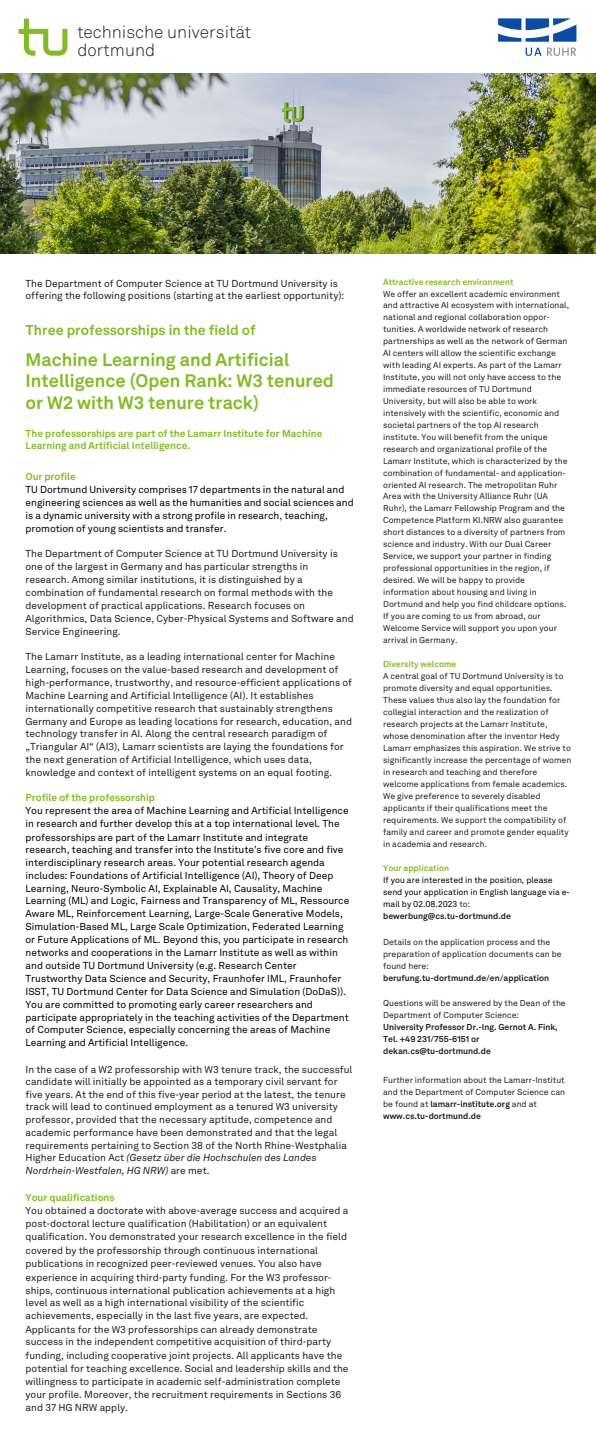
<style>
.page{position:relative;width:596px;height:1438px;background:#fff}
.page>*{position:absolute;margin:0;border:0;box-sizing:border-box;transform-origin:0 0}
.t1{font:700 18px/21.6px "Akkurat LL";color:#82bb27}
.t2{font:300 17.2px/18px "Akkurat";color:#231f20}
.t3{font:700 14px "Akkurat LL";color:#82bb27}
.t4{font:10px/13.1px "Akkurat LL";color:#231f20}
.t5{font:10px/12.9px "Akkurat LL";color:#000}
.t6{font:700 10px/12px "Akkurat LL";color:#82bb27}
.t7{font:8.5px/11.9px "Akkurat LL";color:#231f20}
.t8{font:8.5px/12.1px "Akkurat LL";color:#000}
.t9{font:700 8.5px/12px "Akkurat LL";color:#231f20}
.t10{font:700 8.5px "Akkurat LL";color:#82bb27}
.s1{font-style:italic}
.s2{color:#231f20}
.s3{font-weight:700;color:#231f20}
.s4{font-weight:700}
</style>
<div class="page">
<svg style="left:19px;top:19px;width:48px;height:37px"></svg>
<img style="left:0;top:74px;width:595px;height:180px">
<svg style="left:498px;top:18px;width:78px;height:24px"></svg>
<svg style="left:525px;top:48px;width:51px;height:8px"></svg>
<h2 class="t2" style="left:77px;top:23px;width:175px">technische universität dortmund</h2>
<p class="t4" style="left:26px;top:277px;width:320px;line-height:12px">The Department of Computer Science at TU Dortmund University is offering the following positions (starting at the earliest opportunity):</p>
<h3 class="t3" style="left:26px;top:322px;width:232px">Three professorships in the field of</h3>
<h1 class="t1" style="left:26px;top:348px;width:310px">Machine Learning and Artificial<br>Intelligence (Open Rank: W3 tenured or W2 with W3 tenure track)</h1>
<p class="t6" style="left:26px;top:427px;width:298px">The professorships are part of the Lamarr Institute for Machine<br>Learning and Artificial Intelligence.</p>
<p class="t6" style="left:26px;top:470px;width:52px">Our profile</p>
<p class="t5" style="left:26px;top:483px;width:329px">TU Dortmund University comprises 17 departments in the natural and engineering sciences as well as the humanities and social sciences and is a dynamic university with a strong profile in research, teaching, promotion of young scientists and transfer.</p>
<p class="t4" style="left:26px;top:547px;width:329px">The Department of Computer Science at TU Dortmund University is one of the largest in Germany and has particular strengths in research. Among similar institutions, it is distinguished by a combination of fundamental research on formal methods with the development of practical applications. Research focuses on Algorithmics, Data Science, Cyber-Physical Systems and Software and Service Engineering.</p>
<p class="t4" style="left:26px;top:650px;width:328px">The Lamarr Institute, as a leading international center for Machine Learning, focuses on the value-based research and development of high-performance, trustworthy, and resource-efficient applications of Machine Learning and Artificial Intelligence (AI). It establishes internationally competitive research that sustainably strengthens Germany and Europe as leading locations for research, education, and technology transfer in AI. Along the central research paradigm of „Triangular AI“ (AI3), Lamarr scientists are laying the foundations for the next generation of Artificial Intelligence, which uses data, knowledge and context of intelligent systems on an equal footing.</p>
<p class="t6" style="left:26px;top:791px;width:131px">Profile of the professorship</p>
<p class="t5" style="left:26px;top:804px;width:324px">You represent the area of Machine Learning and Artificial Intelligence in research and further develop this at a top international level. The</p>
<p class="t5" style="left:26px;top:831px;width:319px;line-height:11.8px">professorships are part of the Lamarr Institute and integrate research, teaching and transfer into the Institute's five core and five</p>
<p class="t5" style="left:26px;top:855px;width:325px">interdisciplinary research areas. Your potential research agenda includes: Foundations of Artificial Intelligence (AI), Theory of Deep Learning, Neuro-Symbolic AI, Explainable AI, Causality, Machine Learning (ML) and Logic, Fairness and Transparency of ML, Ressource Aware ML, Reinforcement Learning, Large-Scale Generative Models, Simulation-Based ML, Large Scale Optimization, Federated Learning or Future Applications of ML. Beyond this, you participate in research networks and cooperations in the Lamarr Institute as well as within and outside TU Dortmund University (e.g. Research Center Trustworthy Data Science and Security, Fraunhofer IML, Fraunhofer ISST, TU Dortmund Center for Data Science and Simulation (DoDaS)).<br>You are committed to promoting early career researchers and participate appropriately in the teaching activities of the Department of Computer Science, especially concerning the areas of Machine Learning and Artificial Intelligence.</p>
<p class="t4" style="left:26px;top:1064px;width:328px;line-height:11.5px">In the case of a W2 professorship with W3 tenure track, the successful candidate will initially be appointed as a temporary civil servant for</p>
<p class="t4" style="left:26px;top:1087px;width:323px;line-height:12.8px">five years. At the end of this five-year period at the latest, the tenure track will lead to continued employment as a tenured W3 university professor, provided that the necessary aptitude, competence and academic performance have been demonstrated and that the legal requirements pertaining to Section 38 of the North Rhine-Westphalia Higher Education Act <span class="s1">(Gesetz über die Hochschulen des Landes Nordrhein-Westfalen, HG NRW)</span> are met.</p>
<p class="t6" style="left:26px;top:1191px;width:90px">Your qualifications</p>
<p class="t4" style="left:26px;top:1204px;width:324px">You obtained a doctorate with above-average success and acquired a post-doctoral lecture qualification (Habilitation) or an equivalent qualification. You demonstrated your research excellence in the field covered by the professorship through continuous international publications in recognized peer-reviewed venues. You also have</p>
<p class="t4" style="left:26px;top:1270px;width:311px">experience in acquiring third-party funding. For the W3 professor&shy;ships, continuous international publication achievements at a high</p>
<p class="t4" style="left:26px;top:1295px;width:284px">level as well as a high international visibility of the scientific achievements, especially in the last five years, are expected.</p>
<p class="t4" style="left:26px;top:1323px;width:307px;line-height:12.2px">Applicants for the W3 professorships can already demonstrate success in the independent competitive acquisition of third-party</p>
<p class="t4" style="left:26px;top:1348px;width:324px">funding, including cooperative joint projects. All applicants have the potential for teaching excellence. Social and leadership skills and the willingness to participate in academic self-administration complete your profile. Moreover, the recruitment requirements in Sections 36 and 37 HG NRW apply.</p>
<p class="t10" style="left:383px;top:277px;width:132px">Attractive research environment</p>
<p class="t7" style="left:383px;top:287px;width:187px">We offer an excellent academic environment and attractive AI ecosystem with international, national and regional collaboration oppor&shy;tunities. A worldwide network of research partnerships as well as the network of German AI centers will allow the scientific exchange with leading AI experts. As part of the Lamarr Institute, you will not only have access to the immediate resources of TU Dortmund University, but will also be able to work intensively with the scientific, economic and societal partners of the top AI research institute. You will benefit from the unique research and organizational profile of the Lamarr Institute, which is characterized by the combination of fundamental- and application&shy;oriented AI research. The metropolitan Ruhr Area with the University Alliance Ruhr (UA Ruhr), the Lamarr Fellowship Program and the Competence Platform KI.NRW also guarantee short distances to a diversity of partners from science and industry. With our Dual Career Service, we support your partner in finding professional opportunities in the region, if desired. We will be happy to provide information about housing and living in Dortmund and help you find childcare options.<br>If you are coming to us from abroad, our Welcome Service will support you upon your arrival in Germany.</p>
<p class="t10" style="left:383px;top:659px;width:75px">Diversity welcome</p>
<p class="t7" style="left:383px;top:670px;width:189px">A central goal of TU Dortmund University is to promote diversity and equal opportunities.<br>These values thus also lay the foundation for collegial interaction and the realization of research projects at the Lamarr Institute, whose denomination after the inventor Hedy Lamarr emphasizes this aspiration. We strive to significantly increase the percentage of women in research and teaching and therefore welcome applications from female academics.<br>We give preference to severely disabled applicants if their qualifications meet the requirements. We support the compatibility of family and career and promote gender equality in academia and research.</p>
<p class="t10" style="left:383px;top:863px;width:67px">Your application</p>
<p class="t8" style="left:383px;top:874px;width:188px">If you are interested in the position, please send your application in English language via e&shy;mail by 02.08.2023 <span class="s2">to: </span><span class="s3">bewerbung@cs.tu-dortmund.de</span></p>
<p class="t7" style="left:383px;top:936px;width:180px">Details on the application process and the preparation of application documents can be found here:</p>
<p class="t9" style="left:383px;top:972px;width:167px">berufung.tu-dortmund.de/en/application</p>
<p class="t7" style="left:383px;top:996px;width:184px;line-height:12.2px">Questions will be answered by the Dean of the<br>Department of Computer Science:</p>
<p class="t9" style="left:383px;top:1021px;width:176px">University Professor Dr.-Ing. Gernot A. Fink,<br>Tel. +49 231/755-6151 or dekan.cs@tu-dortmund.de</p>
<p class="t7" style="left:383px;top:1074px;width:183px">Further information about the Lamarr-Institut and the Department of Computer Science can be found at <span class="s4">lamarr-institute.org</span> and at <span class="s4">www.cs.tu-dortmund.de</span></p>
</div>
